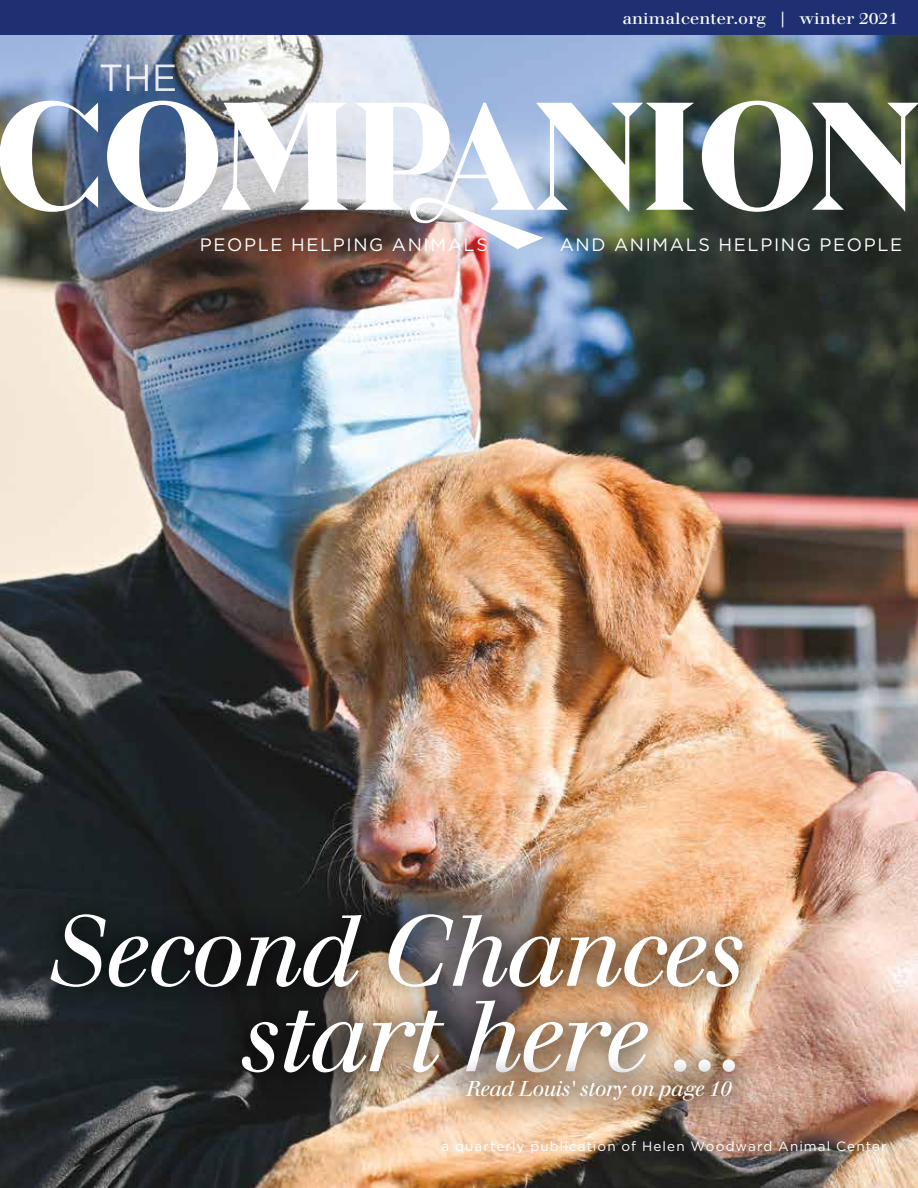
<style>
.page{position:relative;width:918px;height:1188px;background:#fff}
.page>*{position:absolute;margin:0;border:0;box-sizing:border-box;transform-origin:0 0}
.t1{font:italic 98.25px/85.5px "Justus";letter-spacing:-.03em;color:#fff;text-align:right}
.t2{font:italic 21px "Justus";letter-spacing:-.03em;color:#fff}
.t3{font:18px "Gotham";letter-spacing:.09em;color:#fff}
.t4{font:15.75px "Justus";color:#fff;scale:1.12 1}
.t5{font:13.5px "Gotham";letter-spacing:.08em;color:#fff}
</style>
<div class="page">
<div style="left:0;top:0;width:918px;height:36px;background:#1e3071"></div>
<img style="left:0;top:36px;width:918px;height:1152px">
<svg style="left:101px;top:65px;width:74px;height:26px"></svg>
<img style="left:0;top:101px;width:544px;height:148px">
<svg style="left:536px;top:101px;width:382px;height:111px"></svg>
<div style="left:23px;top:885px;width:747px;height:216px;background:#000;opacity:.79"></div>
<div style="left:439px;top:1051px;width:321px;height:78px;background:#000;opacity:.79"></div>
<p class="t4" style="left:622px;top:9px;width:248px">animalcenter.org | winter 2021</p>
<h3 class="t3" style="left:200px;top:235px;width:290px">PEOPLE HELPING ANIMALS</h3>
<h3 class="t3" style="left:560px;top:235px;width:344px">AND ANIMALS HELPING PEOPLE</h3>
<h1 class="t1" style="left:48px;top:909px;width:701px">Second Chances start here ...</h1>
<h2 class="t2" style="left:467px;top:1076px;width:267px">Read Louis' story on page 10</h2>
<p class="t5" style="left:441px;top:1139px;width:447px">a quarterly publication of Helen Woodward Animal Center</p>
</div>
